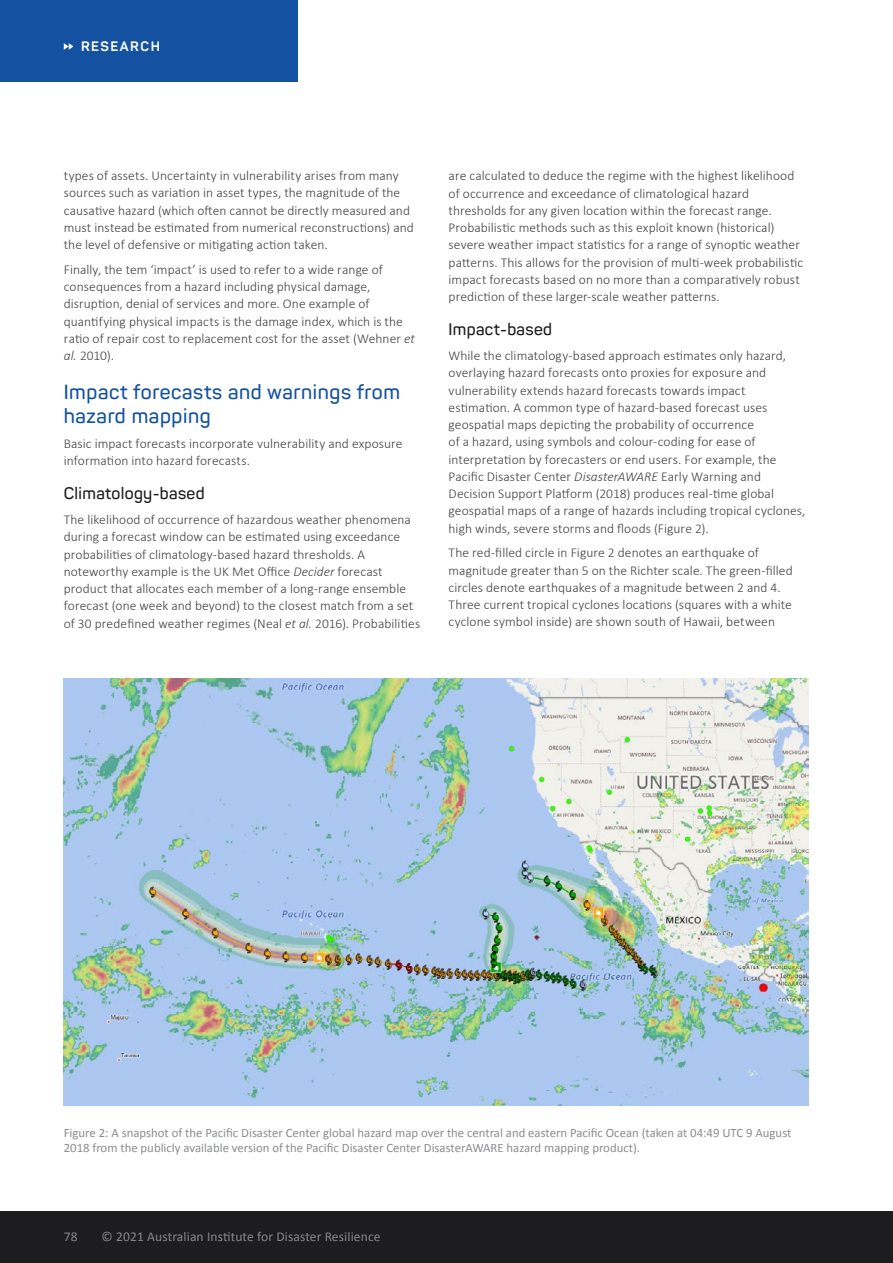
<style>
.page{position:relative;width:893px;height:1263px;background:#fff}
.page>*{position:absolute;margin:0;border:0;box-sizing:border-box;transform-origin:0 0}
.t1{font:600 20.25px/24px "Panton";letter-spacing:.03em;color:#1452a1}
.t2{font:600 16.5px "Panton";letter-spacing:.02em;color:#1d1d1f}
.t3{font:300 13.5px/17.2px "Calibri";letter-spacing:.005em;color:#414042}
.t4{font:13.5px "Calibri";letter-spacing:.01em;color:#868788}
.t5{font:700 13.5px "Panton";letter-spacing:.11em;color:#fff}
.t6{font:12.75px/15px "Calibri";color:#8a8c8e}
.s1{font-style:italic;color:#404040}
.s2{font-style:italic}
</style>
<div class="page">
<div style="left:0;top:0;width:298px;height:81px;background:#1452a1"></div>
<svg style="left:64px;top:43px;width:9px;height:7px"></svg>
<div style="left:0;top:1212px;width:893px;height:51px;background:#1d1d1f"></div>
<img style="left:64px;top:679px;width:744px;height:426px">
<p class="t5" style="left:81px;top:38px;width:80px">RESEARCH</p>
<p class="t3" style="left:64px;top:167px;width:352px">types of assets. Uncertainty in vulnerability arises from many sources such as variation in asset types, the magnitude of the causative hazard (which often cannot be directly measured and must instead be estimated from numerical reconstructions) and the level of defensive or mitigating action taken.</p>
<p class="t3" style="left:64px;top:261px;width:353px">Finally, the tem ‘impact’ is used to refer to a wide range of consequences from a hazard including physical damage, disruption, denial of services and more. One example of quantifying physical impacts is the damage index, which is the ratio of repair cost to replacement cost for the asset (Wehner <span class="s1">et al.</span> 2010).</p>
<h1 class="t1" style="left:64px;top:380px;width:338px">Impact forecasts and warnings from hazard mapping</h1>
<p class="t3" style="left:64px;top:434px;width:340px">Basic impact forecasts incorporate vulnerability and exposure information into hazard forecasts.</p>
<p class="t2" style="left:64px;top:483px;width:142px">Climatology-based</p>
<p class="t3" style="left:64px;top:511px;width:358px">The likelihood of occurrence of hazardous weather phenomena during a forecast window can be estimated using exceedance probabilities of climatology-based hazard thresholds. A noteworthy example is the UK Met Office <span class="s2">Decider</span> forecast product that allocates each member of a long-range ensemble forecast (one week and beyond) to the closest match from a set of 30 predefined weather regimes (Neal <span class="s1">et al.</span> 2016). Probabilities</p>
<p class="t3" style="left:449px;top:167px;width:356px">are calculated to deduce the regime with the highest likelihood of occurrence and exceedance of climatological hazard thresholds for any given location within the forecast range.<br>Probabilistic methods such as this exploit known (historical) severe weather impact statistics for a range of synoptic weather patterns. This allows for the provision of multi-week probabilistic impact forecasts based on no more than a comparatively robust prediction of these larger-scale weather patterns.</p>
<p class="t2" style="left:449px;top:319px;width:105px">Impact-based</p>
<p class="t3" style="left:449px;top:347px;width:358px">While the climatology-based approach estimates only hazard, overlaying hazard forecasts onto proxies for exposure and vulnerability extends hazard forecasts towards impact estimation. A common type of hazard-based forecast uses geospatial maps depicting the probability of occurrence<br>of a hazard, using symbols and colour-coding for ease of interpretation by forecasters or end users. For example, the Pacific Disaster Center <span class="s2">DisasterAWARE</span> Early Warning and Decision Support Platform (2018) produces real-time global geospatial maps of a range of hazards including tropical cyclones, high winds, severe storms and floods (Figure 2).</p>
<p class="t3" style="left:449px;top:544px;width:346px">The red-filled circle in Figure 2 denotes an earthquake of magnitude greater than 5 on the Richter scale. The green-filled circles denote earthquakes of a magnitude between 2 and 4.<br>Three current tropical cyclones locations (squares with a white cyclone symbol inside) are shown south of Hawaii, between</p>
<p class="t6" style="left:64px;top:1125px;width:729px">Figure 2: A snapshot of the Pacific Disaster Center global hazard map over the central and eastern Pacific Ocean (taken at 04:49 UTC 9 August<br>2018 from the publicly available version of the Pacific Disaster Center DisasterAWARE hazard mapping product).</p>
<p class="t4" style="left:64px;top:1227px;width:15px">78</p>
<p class="t4" style="left:102px;top:1227px;width:280px">© 2021 Australian Institute for Disaster Resilience</p>
</div>
